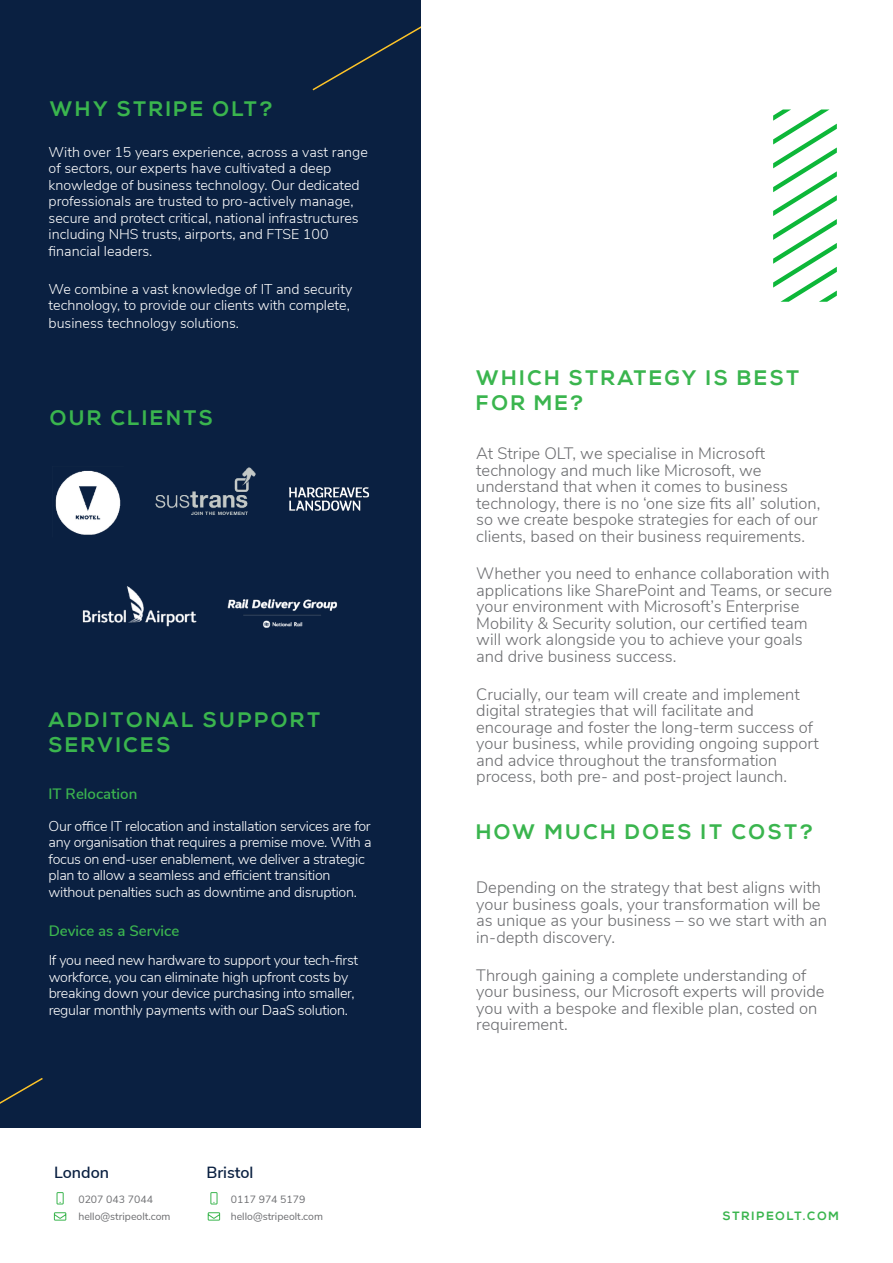
<style>
.page{position:relative;width:893px;height:1263px;background:#fff}
.page>*{position:absolute;margin:0;border:0;box-sizing:border-box;transform-origin:0 0}
.t1{font:700 21px/25.2px "Nexa";letter-spacing:.12em;color:#3ab54e}
.t2{font:300 16.5px/16.5px "Nunito Sans";color:#6c6d70}
.t3{font:600 16.2px "Nunito Sans";color:#0a2041}
.t4{font:600 15px "Nunito Sans";color:#3bb54f}
.t5{font:300 14.25px/16.5px "Nunito Sans";letter-spacing:-.02em;color:#fff}
.t6{font:300 14.25px/16.5px "Nunito Sans";color:#fff}
.t7{font:700 12px "Nexa";letter-spacing:.15em;color:#3ab54e}
.t8{font:10.5px "Nunito Sans";color:#6c6d70}
</style>
<div class="page">
<div style="left:0;top:0;width:421px;height:1128px;background:#0a2041"></div>
<svg style="left:312px;top:26px;width:109px;height:65px"></svg>
<svg style="left:0;top:1078px;width:43px;height:26px"></svg>
<div style="left:57px;top:1192px;width:7px;height:12px;border:1px solid #3ab54e"></div>
<svg style="left:207px;top:1212px;width:14px;height:9px"></svg>
<svg style="left:53px;top:1212px;width:14px;height:9px"></svg>
<div style="left:211px;top:1192px;width:6px;height:12px;border:1px solid #3ab54e"></div>
<img style="left:55px;top:470px;width:66px;height:65px">
<img style="left:155px;top:467px;width:101px;height:48px">
<img style="left:289px;top:487px;width:81px;height:24px">
<img style="left:82px;top:586px;width:115px;height:41px">
<img style="left:227px;top:599px;width:111px;height:29px">
<svg style="left:773px;top:109px;width:64px;height:193px"></svg>
<p class="t1" style="left:50px;top:97px;width:224px">WHY STRIPE OLT?</p>
<p class="t6" style="left:49px;top:143px;width:321px">With over 15 years experience, across a vast range of sectors, our experts have cultivated a deep knowledge of business technology. Our dedicated professionals are trusted to pro-actively manage, secure and protect critical, national infrastructures including NHS trusts, airports, and FTSE 100 financial leaders.</p>
<p class="t6" style="left:49px;top:279px;width:305px">We combine a vast knowledge of IT and security technology, to provide our clients with complete,</p>
<p class="t6" style="left:49px;top:314px;width:192px">business technology solutions.</p>
<p class="t1" style="left:50px;top:406px;width:164px">OUR CLIENTS</p>
<p class="t1" style="left:49px;top:708px;width:273px">ADDITONAL SUPPORT<br>SERVICES</p>
<p class="t4" style="left:49px;top:783px;width:90px">IT Relocation</p>
<p class="t5" style="left:49px;top:817px;width:324px">Our office IT relocation and installation services are for any organisation that requires a premise move. With a focus on end-user enablement, we deliver a strategic plan to allow a seamless and efficient transition without penalties such as downtime and disruption.</p>
<p class="t4" style="left:49px;top:919px;width:132px">Device as a Service</p>
<p class="t5" style="left:49px;top:951px;width:311px">If you need new hardware to support your tech-first workforce, you can eliminate high upfront costs by breaking down your device purchasing into smaller, regular monthly payments with our DaaS solution.</p>
<p class="t3" style="left:54px;top:1160px;width:57px">London</p>
<p class="t8" style="left:78px;top:1191px;width:76px">0207 043 7044</p>
<p class="t8" style="left:78px;top:1209px;width:94px">hello@stripeolt.com</p>
<p class="t3" style="left:206px;top:1160px;width:49px">Bristol</p>
<p class="t8" style="left:231px;top:1191px;width:76px">0117 974 5179</p>
<p class="t8" style="left:231px;top:1209px;width:94px">hello@stripeolt.com</p>
<p class="t1" style="left:476px;top:366px;width:325px">WHICH STRATEGY IS BEST<br>FOR ME?</p>
<p class="t2" style="left:476px;top:444px;width:346px">At Stripe OLT, we specialise in Microsoft technology and much like Microsoft, we understand that when it comes to business technology, there is no ‘one size fits all’ solution, so we create bespoke strategies for each of our clients, based on their business requirements.</p>
<p class="t2" style="left:476px;top:564px;width:357px">Whether you need to enhance collaboration with applications like SharePoint and Teams, or secure your environment with Microsoft’s Enterprise Mobility &amp; Security solution, our certified team will work alongside you to achieve your goals and drive business success.</p>
<p class="t2" style="left:476px;top:685px;width:344px">Crucially, our team will create and implement digital strategies that will facilitate and encourage and foster the long-term success of your business, while providing ongoing support and advice throughout the transformation process, both pre- and post-project launch.</p>
<p class="t1" style="left:476px;top:820px;width:338px">HOW MUCH DOES IT COST?</p>
<p class="t2" style="left:476px;top:878px;width:352px">Depending on the strategy that best aligns with your business goals, your transformation will be as unique as your business – so we start with an in-depth discovery.</p>
<p class="t2" style="left:476px;top:966px;width:350px">Through gaining a complete understanding of your business, our Microsoft experts will provide you with a bespoke and flexible plan, costed on requirement.</p>
<p class="t7" style="left:723px;top:1209px;width:118px">STRIPEOLT.COM</p>
</div>
